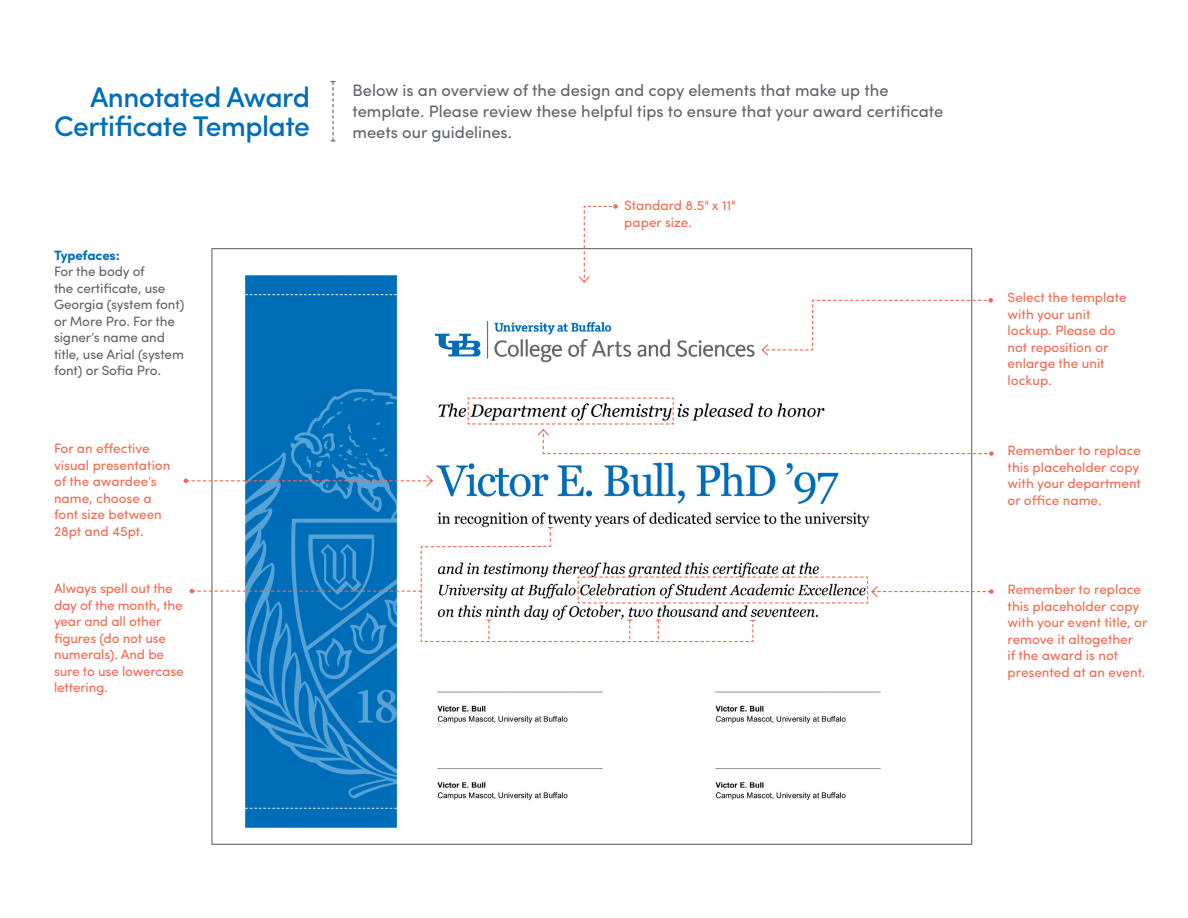
<style>
.page{position:relative;width:1188px;height:918px;background:#fff}
.page>*{position:absolute;margin:0;border:0;box-sizing:border-box;transform-origin:0 0}
.t1{font:500 28.5px/28.5px "Sofia Pro";letter-spacing:-.02em;color:#006eb9;text-align:right}
.t2{font:16.5px/20.9px "Sofia Pro";color:#5f6369}
.t3{font:13.5px/16.5px "Sofia Pro";color:#f26b50}
.t4{font:13.5px/16.5px "Sofia Pro";letter-spacing:-.01em;color:#5f6369}
.t5{font:700 13.5px "Sofia Pro";letter-spacing:-.015em;color:#006eb9}
</style>
<div class="page">
<img style="left:245px;top:275px;width:636px;height:553px">
<svg style="left:330px;top:81px;width:6px;height:60px"></svg>
<svg style="left:184px;top:474px;width:250px;height:14px"></svg>
<svg style="left:761px;top:298px;width:232px;height:59px"></svg>
<svg style="left:577px;top:204px;width:41px;height:80px"></svg>
<svg style="left:467px;top:397px;width:527px;height:59px"></svg>
<svg style="left:190px;top:526px;width:804px;height:117px"></svg>
<p class="t1" style="left:54px;top:81px;width:257px">Annotated Award<br>Certificate Template</p>
<p class="t5" style="left:54px;top:245px;width:67px">Typefaces:</p>
<p class="t4" style="left:54px;top:262px;width:132px">For the body of<br>the certificate, use<br>Georgia (system font) or More Pro. For the signer’s name and title, use Arial (system font) or Sofia Pro.</p>
<p class="t3" style="left:54px;top:439px;width:118px">For an effective visual presentation of the awardee’s name, choose a font size between<br>28pt and 45pt.</p>
<p class="t3" style="left:54px;top:579px;width:131px">Always spell out the day of the month, the year and all other figures (do not use numerals). And be sure to use lowercase lettering.</p>
<p class="t2" style="left:352px;top:79px;width:592px">Below is an overview of the design and copy elements that make up the template. Please review these helpful tips to ensure that your award certificate meets our guidelines.</p>
<p class="t3" style="left:624px;top:196px;width:113px">Standard 8.5" x 11"</p>
<p class="t3" style="left:624px;top:213px;width:69px">paper size.</p>
<p class="t3" style="left:1008px;top:288px;width:120px">Select the template with your unit lockup. Please do not reposition or enlarge the unit lockup.</p>
<p class="t3" style="left:1008px;top:441px;width:135px">Remember to replace this placeholder copy with your department or office name.</p>
<p class="t3" style="left:1008px;top:581px;width:141px">Remember to replace this placeholder copy with your event title, or remove it altogether<br>if the award is not presented at an event.</p>
</div>
